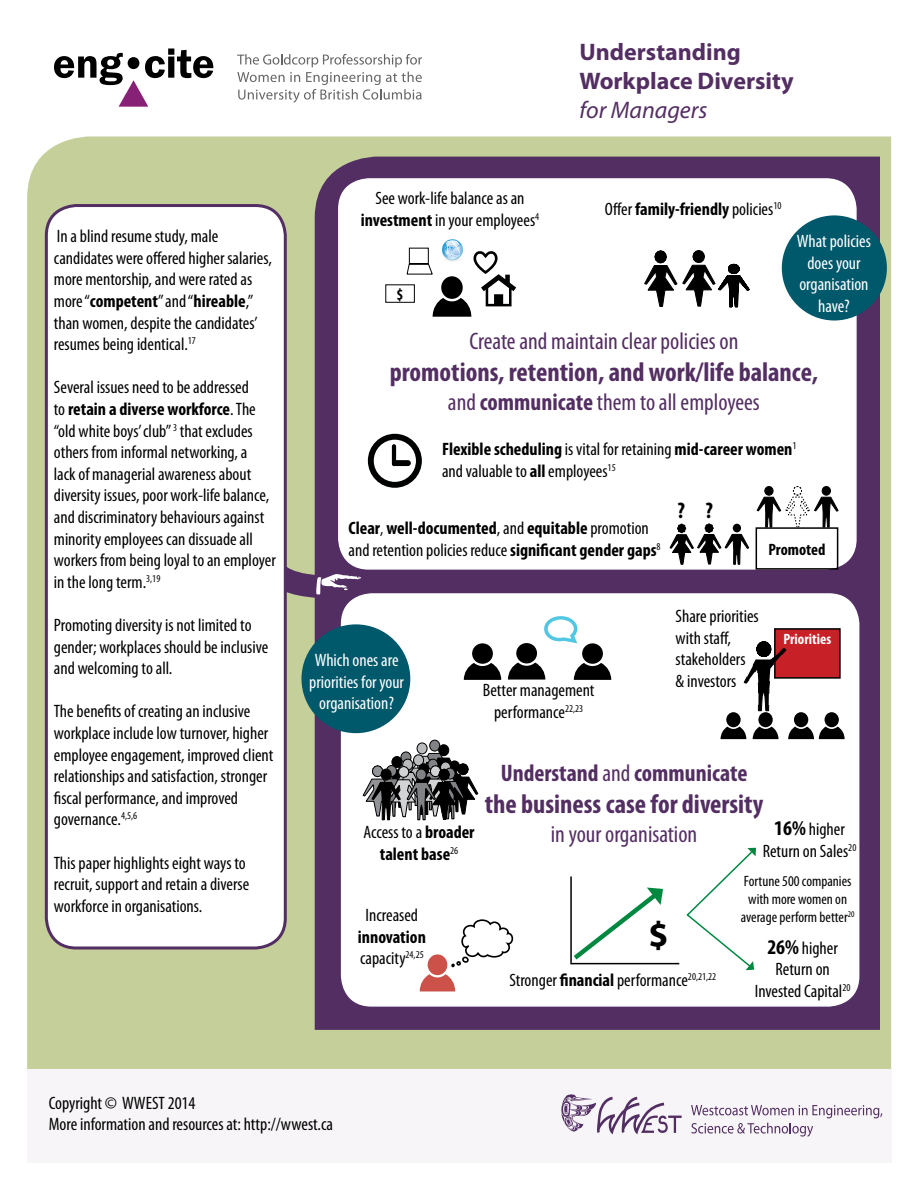
<style>
.page{position:relative;width:918px;height:1188px;background:#fff}
.page>*{position:absolute;margin:0;border:0;box-sizing:border-box;transform-origin:0 0}
.t1{font:700 36px "Myriad Pro";color:#000}
.t2{font:700 condensed 27px "Myriad Pro";color:#532e62}
.t3{font:condensed 24px "Myriad Pro";color:#532e62}
.t4{font:700 24px/28.8px "Myriad Pro";color:#532e62}
.t5{font:700 condensed 24px "Myriad Pro";color:#532e62}
.t6{font:italic 24px "Myriad Pro";color:#532e62}
.t7{font:700 condensed 22.5px "Myriad Pro";color:#000}
.t8{font:condensed 18px/21.6px "Myriad Pro";color:#000}
.t9{font:700 condensed 18px/21.6px "Myriad Pro";color:#000}
.t10{font:condensed 18px/21.6px "Myriad Pro";color:#fff;text-align:center}
.t11{font:700 condensed 16.5px "Myriad Pro";color:#000}
.t12{font:700 condensed 16.2px "Myriad Pro";color:#000}
.t13{font:condensed 15px/18px "Myriad Pro";color:#000;text-align:center}
.t14{font:700 condensed 15px "Myriad Pro";color:#fff}
.s1{font-weight:700}
.s2{font-weight:400}
.s3{font-weight:400;font-size:16.5px}
.s4{font-weight:700;font-size:21px}
</style>
<div class="page">
<div style="left:27px;top:136px;width:864px;height:933px;background:#c4cf9a"></div>
<div style="left:315px;top:157px;width:565px;height:873px;background:#532e62"></div>
<svg style="left:287px;top:536px;width:75px;height:63px;background:#7e697d"></svg>
<div style="left:46px;top:206px;width:239px;height:742px;background:#fff;border-radius:30px"></div>
<div style="left:45px;top:204px;width:242px;height:746px;border:3px solid #532e62;border-radius:30px"></div>
<div style="left:342px;top:594px;width:517px;height:412px;background:#fff;border-radius:30px"></div>
<div style="left:341px;top:593px;width:518px;height:414px;border:2px solid #fff;border-radius:30px"></div>
<div style="left:428px;top:954px;width:19px;height:21px;background:#cc5148;border-radius:50%"></div>
<svg style="left:420px;top:974px;width:35px;height:17px"></svg>
<svg style="left:451px;top:919px;width:63px;height:48px"></svg>
<svg style="left:544px;top:616px;width:33px;height:27px"></svg>
<div style="left:516px;top:643px;width:21px;height:20px;background:#000;border-radius:50%"></div>
<svg style="left:508px;top:663px;width:37px;height:17px"></svg>
<div style="left:582px;top:643px;width:21px;height:21px;background:#000;border-radius:50%"></div>
<svg style="left:574px;top:663px;width:37px;height:17px"></svg>
<div style="left:472px;top:643px;width:21px;height:21px;background:#000;border-radius:50%"></div>
<svg style="left:464px;top:663px;width:37px;height:17px"></svg>
<div style="left:339px;top:179px;width:517px;height:390px;background:#fff;border-radius:30px"></div>
<div style="left:338px;top:178px;width:519px;height:392px;border:2px solid #fff;border-radius:30px"></div>
<svg style="left:368px;top:434px;width:54px;height:54px"></svg>
<svg style="left:644px;top:250px;width:105px;height:57px"></svg>
<svg style="left:756px;top:486px;width:83px;height:42px"></svg>
<div style="left:822px;top:487px;width:8px;height:8px;background:#000;border-radius:50%"></div>
<div style="left:822px;top:486px;width:9px;height:9px;border:1px solid #000;border-radius:50%"></div>
<svg style="left:669px;top:523px;width:80px;height:42px"></svg>
<div style="left:756px;top:527px;width:82px;height:43px;border:2px solid #000"></div>
<div style="left:385px;top:284px;width:30px;height:19px;border:1px solid #000"></div>
<svg style="left:406px;top:239px;width:110px;height:78px"></svg>
<div style="left:783px;top:216px;width:103px;height:104px;background:#00586b;border-radius:50%"></div>
<div style="left:782px;top:215px;width:105px;height:106px;border:2px solid #00586b;border-radius:50%"></div>
<div style="left:302px;top:625px;width:108px;height:107px;background:#00586b;border-radius:50%"></div>
<div style="left:302px;top:624px;width:108px;height:109px;border:2px solid #00586b;border-radius:50%"></div>
<hr style="left:570px;top:963px;width:109px;height:1px;background:#000">
<hr style="left:570px;top:876px;width:2px;height:87px;background:#000">
<svg style="left:570px;top:887px;width:93px;height:77px"></svg>
<div style="left:430px;top:740px;width:10px;height:11px;background:#808285;border-radius:50%"></div>
<div style="left:429px;top:740px;width:11px;height:11px;border:1px solid #000;border-radius:50%"></div>
<div style="left:439px;top:745px;width:10px;height:11px;background:#000;border-radius:50%"></div>
<div style="left:438px;top:745px;width:11px;height:11px;border:1px solid #000;border-radius:50%"></div>
<div style="left:417px;top:743px;width:10px;height:11px;background:#babcbe;border-radius:50%"></div>
<div style="left:417px;top:743px;width:10px;height:11px;border:1px solid #000;border-radius:50%"></div>
<div style="left:401px;top:752px;width:10px;height:11px;border:1px solid #000;border-radius:50%"></div>
<svg style="left:362px;top:753px;width:117px;height:67px"></svg>
<div style="left:416px;top:769px;width:10px;height:11px;background:#808285;border-radius:50%"></div>
<div style="left:416px;top:769px;width:10px;height:11px;border:1px solid #000;border-radius:50%"></div>
<div style="left:726px;top:712px;width:15px;height:15px;background:#000;border-radius:50%"></div>
<svg style="left:721px;top:727px;width:25px;height:12px"></svg>
<div style="left:758px;top:712px;width:15px;height:15px;background:#000;border-radius:50%"></div>
<svg style="left:753px;top:727px;width:25px;height:12px"></svg>
<div style="left:794px;top:712px;width:14px;height:15px;background:#000;border-radius:50%"></div>
<div style="left:825px;top:712px;width:14px;height:15px;background:#000;border-radius:50%"></div>
<svg style="left:788px;top:727px;width:57px;height:12px"></svg>
<div style="left:774px;top:628px;width:67px;height:51px;background:#c72127;border:2px solid #000"></div>
<svg style="left:744px;top:642px;width:42px;height:70px"></svg>
<svg style="left:686px;top:848px;width:70px;height:122px"></svg>
<div style="left:27px;top:1069px;width:864px;height:93px;background:#f7f5f7"></div>
<svg style="left:561px;top:1094px;width:121px;height:40px"></svg>
<svg style="left:691px;top:1105px;width:191px;height:32px"></svg>
<svg style="left:54px;top:49px;width:159px;height:58px"></svg>
<svg style="left:237px;top:54px;width:185px;height:49px"></svg>
<p class="t8" style="left:54px;top:225px;width:220px">In a blind resume study, male candidates were offered higher salaries, more mentorship, and were rated as more “<span class="s1">competent</span>” and “<span class="s1">hireable</span>,” than women, despite the candidates’ resumes being identical.<sup>17</sup></p>
<p class="t8" style="left:54px;top:376px;width:223px">Several issues need to be addressed<br>to <span class="s1">retain a diverse workforce</span>. The “old white boys’ club” <sup>3</sup> that excludes others from informal networking, a<br>lack of managerial awareness about diversity issues, poor work-life balance, and discriminatory behaviours against minority employees can dissuade all workers from being loyal to an employer in the long term.<sup>3,19</sup></p>
<p class="t8" style="left:54px;top:614px;width:216px">Promoting diversity is not limited to gender; workplaces should be inclusive and welcoming to all.</p>
<p class="t8" style="left:54px;top:700px;width:221px">The benefits of creating an inclusive workplace include low turnover, higher employee engagement, improved client relationships and satisfaction, stronger fiscal performance, and improved governance.<sup>4,5,6</sup></p>
<p class="t8" style="left:54px;top:852px;width:197px">This paper highlights eight ways to recruit, support and retain a diverse workforce in organisations.</p>
<p class="t8" style="left:361px;top:187px;width:180px;text-align:center">See work-life balance as an <span class="s1">investment</span> in your employees<sup>4</sup></p>
<p class="t12" style="left:397px;top:284px;width:8px">$</p>
<h3 class="t4" style="left:579px;top:37px;width:216px">Understanding<br>Workplace Diversity</h3>
<h3 class="t6" style="left:579px;top:95px;width:129px">for Managers</h3>
<p class="t9" style="left:605px;top:198px;width:178px"><span class="s2">Offer</span> family-friendly <span class="s2">policies</span><sup>10</sup></p>
<p class="t10" style="left:797px;top:230px;width:76px">What policies does your organisation have?</p>
<h3 class="t3" style="left:469px;top:327px;width:271px">Create and maintain clear policies on</h3>
<h2 class="t2" style="left:390px;top:356px;width:430px">promotions, retention, and work/life balance,</h2>
<h3 class="t3" style="left:448px;top:388px;width:313px">and <span class="s1">communicate</span> them to all employees</h3>
<p class="t8" style="left:442px;top:438px;width:356px"><span class="s1">Flexible scheduling</span> is vital for retaining <span class="s1">mid-career women</span><sup>1 </sup>and valuable to <span class="s1">all</span> employees<sup>15</sup></p>
<p class="t9" style="left:349px;top:517px;width:314px">Clear<span class="s3">,</span> well-documented<span class="s2">, and</span> equitable <span class="s2">promotion and retention policies reduce</span> significant gender gaps<sup>8</sup></p>
<p class="t7" style="left:677px;top:497px;width:37px">? ?</p>
<p class="t11" style="left:768px;top:539px;width:59px">Promoted</p>
<p class="t10" style="left:309px;top:649px;width:96px">Which ones are priorities for your organisation?</p>
<p class="t8" style="left:483px;top:679px;width:113px;text-align:center">Better management performance<sup>22,23</sup></p>
<p class="t8" style="left:676px;top:605px;width:85px">Share priorities with staff, stakeholders &amp; investors</p>
<p class="t14" style="left:783px;top:629px;width:49px">Priorities</p>
<p class="t9" style="left:363px;top:821px;width:113px;text-align:center"><span class="s2">Access to a</span> broader talent base<sup>26</sup></p>
<p class="t8" style="left:366px;top:904px;width:54px">Increased</p>
<p class="t9" style="left:358px;top:925px;width:70px">innovation <span class="s2">capacity</span><sup>24,25</sup></p>
<h3 class="t5" style="left:501px;top:758px;width:248px">Understand <span class="s2">and</span> communicate</h3>
<h2 class="t2" style="left:485px;top:787px;width:280px">the business case for diversity</h2>
<h3 class="t3" style="left:551px;top:819px;width:148px">in your organisation</h3>
<p class="t8" style="left:763px;top:818px;width:95px;text-align:center"><span class="s4">16%</span> higher<br>Return on Sales<sup>20</sup></p>
<h1 class="t1" style="left:649px;top:911px;width:21px">$</h1>
<p class="t8" style="left:509px;top:969px;width:208px">Stronger <span class="s1">financial</span> performance<sup>20,21,22</sup></p>
<p class="t13" style="left:741px;top:872px;width:115px">Fortune 500 companies with more women on average perform better<sup>20</sup></p>
<p class="t8" style="left:755px;top:937px;width:97px;text-align:center"><span class="s4">26%</span> higher<br>Return on<br>Invested Capital<sup>20</sup></p>
<p class="t8" style="left:49px;top:1092px;width:286px">Copyright © WWEST 2014<br>More information and resources at: http://wwest.ca</p>
</div>
